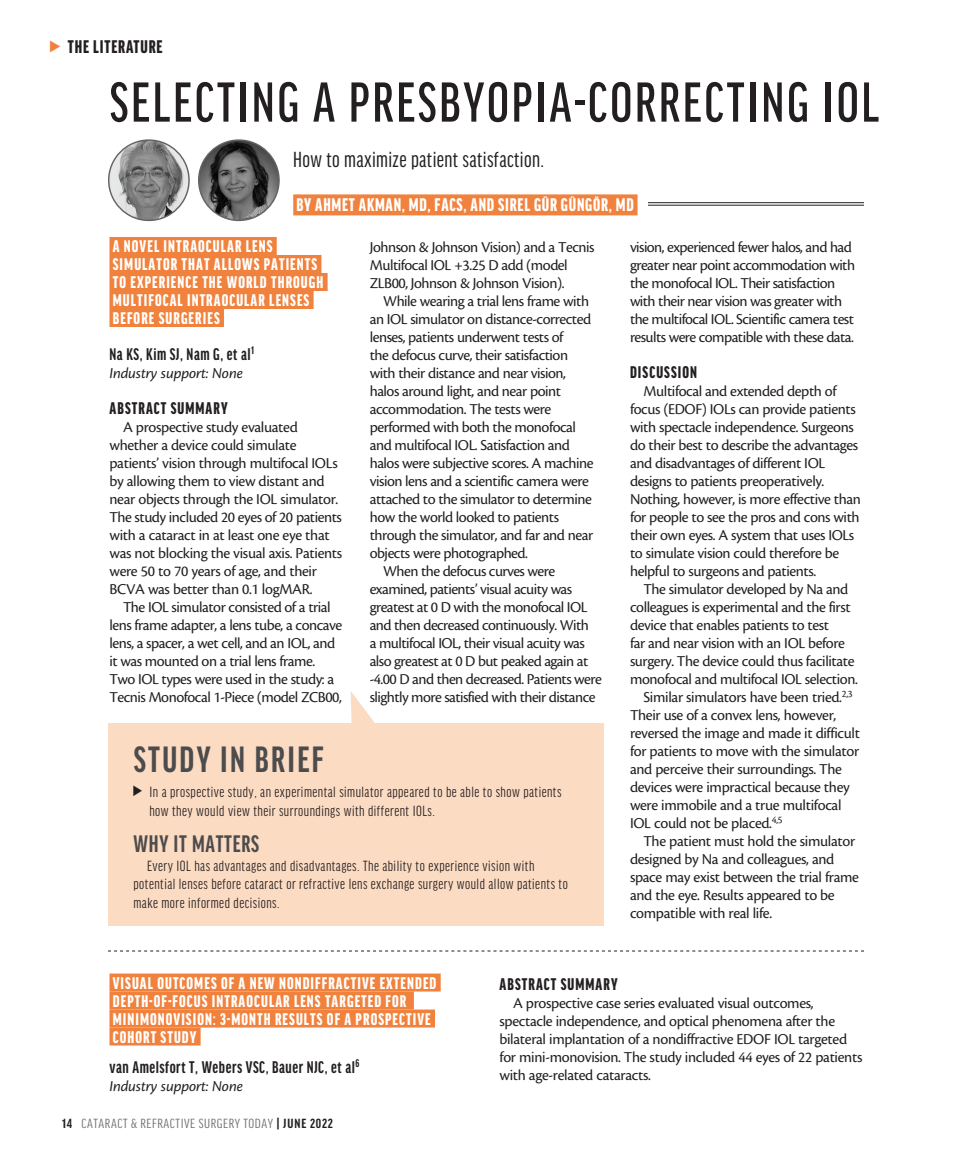
<style>
.page{position:relative;width:972px;height:1161px;background:#fff}
.page>*{position:absolute;margin:0;border:0;box-sizing:border-box;transform-origin:0 0}
.headline{font:500 extra-condensed 60px "Good Headline Pro";letter-spacing:.045em;color:#231f20}
.study_in_brief_heade{font:700 extra-condensed 39px "Good Headline Pro";letter-spacing:.06em;color:#4d4c4c}
.study_in_brief_subhe{font:700 extra-condensed 25.5px "Good Headline Pro";letter-spacing:.03em;color:#4d4c4c}
.deck{font:23.25px "Good Headline Pro X Cond News";letter-spacing:.015em;color:#231f20}
.author{font:900 extra-condensed 19.5px "Good Headline Pro";letter-spacing:.04em;color:#fff}
.t1{font:900 extra-condensed 19.5px "Good Headline Pro";letter-spacing:.045em;color:#231f20}
.subhead{font:900 extra-condensed 18px/18px "Good Headline Pro";letter-spacing:.06em;color:#fff}
.Subhead_2{font:700 extra-condensed 18px "Good Headline Pro";letter-spacing:.03em;color:#231f20}
.subhead_alternate{font:900 extra-condensed 18px "Good Headline Pro";letter-spacing:.06em;color:#231f20}
.body{font:15.75px/18px "Cronos Pro";letter-spacing:-.025em;color:#231f20}
.study_in_brief_body{font:extra-condensed 15.75px/18.8px "Good Headline Pro";letter-spacing:.03em;color:#231f20}
.body-2{font:italic 15.75px "Cronos Pro";letter-spacing:-.01em;color:#231f20}
.t2{font:extra-condensed 14.1px "Good Headline Pro";letter-spacing:.035em;color:#6c6d70;scale:1.11 1}
.s1{font-weight:700;color:#231f20}
</style>
<div class="page">
<div style="left:293px;top:194px;width:345px;height:21px;background:#f1823d"></div>
<div style="left:110px;top:237px;width:167px;height:18px;background:#f1823d"></div>
<div style="left:110px;top:255px;width:211px;height:18px;background:#f1823d"></div>
<div style="left:110px;top:273px;width:218px;height:18px;background:#f1823d"></div>
<div style="left:110px;top:291px;width:204px;height:18px;background:#f1823d"></div>
<div style="left:110px;top:309px;width:114px;height:18px;background:#f1823d"></div>
<div style="left:108px;top:723px;width:496px;height:202px;background:#fcdbc3"></div>
<svg style="left:351px;top:691px;width:67px;height:90px"></svg>
<img style="left:199px;top:140px;width:80px;height:80px;border-radius:40px">
<div style="left:198px;top:139px;width:82px;height:82px;border:1px solid #636366;border-radius:50%"></div>
<hr style="left:648px;top:202px;width:216px;height:1px;background:#231f20">
<hr style="left:648px;top:205px;width:216px;height:1px;background:#231f20">
<img style="left:109px;top:140px;width:80px;height:80px;border-radius:40px">
<div style="left:108px;top:139px;width:82px;height:82px;border:1px solid #636366;border-radius:50%"></div>
<svg style="left:108px;top:951px;width:756px;height:1px"></svg>
<div style="left:110px;top:974px;width:331px;height:18px;background:#f1823d"></div>
<div style="left:110px;top:992px;width:304px;height:18px;background:#f1823d"></div>
<div style="left:110px;top:1010px;width:325px;height:18px;background:#f1823d"></div>
<div style="left:110px;top:1028px;width:91px;height:18px;background:#f1823d"></div>
<svg style="left:134px;top:786px;width:8px;height:11px"></svg>
<p class="t1" style="left:68px;top:37px;width:96px">THE LITERATURE</p>
<p class="headline" style="left:110px;top:73px;width:771px">SELECTING A PRESBYOPIA-CORRECTING IOL</p>
<p class="deck" style="left:293px;top:148px;width:252px">How to maximize patient satisfaction.</p>
<p class="author" style="left:296px;top:195px;width:339px">BY AHMET AKMAN, MD, FACS, AND SIREL GÜR GÜNGÖR, MD</p>
<p class="subhead" style="left:113px;top:237px;width:212px">A NOVEL INTRAOCULAR LENS<br>SIMULATOR THAT ALLOWS PATIENTS<br>TO EXPERIENCE THE WORLD THROUGH<br>MULTIFOCAL INTRAOCULAR LENSES<br>BEFORE SURGERIES</p>
<p class="Subhead_2" style="left:110px;top:345px;width:146px">Na KS, Kim SJ, Nam G, et al<sup>1</sup></p>
<p class="body-2" style="left:110px;top:364px;width:135px">Industry support: None</p>
<p class="subhead_alternate" style="left:110px;top:399px;width:119px">ABSTRACT SUMMARY</p>
<p class="body" style="left:110px;top:418px;width:234px;text-indent:14px">A prospective study evaluated whether a device could simulate patients’ vision through multifocal IOLs by allowing them to view distant and near objects through the IOL simulator.<br>The study included 20 eyes of 20 patients with a cataract in at least one eye that was not blocking the visual axis. Patients were 50 to 70 years of age, and their BCVA was better than 0.1 logMAR.</p>
<p class="body" style="left:110px;top:598px;width:234px;text-indent:14px">The IOL simulator consisted of a trial lens frame adapter, a lens tube, a concave lens, a spacer, a wet cell, and an IOL, and it was mounted on a trial lens frame.<br>Two IOL types were used in the study: a Tecnis Monofocal 1-Piece (model ZCB00,</p>
<p class="body" style="left:370px;top:238px;width:226px">Johnson &amp; Johnson Vision) and a Tecnis<br>Multifocal IOL +3.25 D add (model<br>ZLB00, Johnson &amp; Johnson Vision).</p>
<p class="body" style="left:370px;top:292px;width:225px;text-indent:14px">While wearing a trial lens frame with an IOL simulator on distance-corrected lenses, patients underwent tests of<br>the defocus curve, their satisfaction with their distance and near vision, halos around light, and near point accommodation. The tests were performed with both the monofocal and multifocal IOL. Satisfaction and halos were subjective scores. A machine vision lens and a scientific camera were attached to the simulator to determine how the world looked to patients through the simulator, and far and near objects were photographed.</p>
<p class="body" style="left:370px;top:562px;width:234px;text-indent:14px">When the defocus curves were examined, patients’ visual acuity was greatest at 0 D with the monofocal IOL and then decreased continuously. With<br>a multifocal IOL, their visual acuity was also greatest at 0 D but peaked again at -4.00 D and then decreased. Patients were slightly more satisfied with their distance</p>
<p class="body" style="left:630px;top:238px;width:227px">vision, experienced fewer halos, and had greater near point accommodation with the monofocal IOL. Their satisfaction with their near vision was greater with the multifocal IOL. Scientific camera test results were compatible with these data.</p>
<p class="subhead_alternate" style="left:630px;top:363px;width:68px">DISCUSSION</p>
<p class="body" style="left:630px;top:382px;width:233px;text-indent:14px">Multifocal and extended depth of focus (EDOF) IOLs can provide patients with spectacle independence. Surgeons do their best to describe the advantages and disadvantages of different IOL designs to patients preoperatively.<br>Nothing, however, is more effective than for people to see the pros and cons with their own eyes. A system that uses IOLs to simulate vision could therefore be helpful to surgeons and patients.</p>
<p class="body" style="left:630px;top:580px;width:229px;text-indent:14px">The simulator developed by Na and colleagues is experimental and the first device that enables patients to test<br>far and near vision with an IOL before surgery. The device could thus facilitate monofocal and multifocal IOL selection.</p>
<p class="body" style="left:630px;top:688px;width:232px;text-indent:14px">Similar simulators have been tried.<sup>2,3<br></sup>Their use of a convex lens, however, reversed the image and made it difficult for patients to move with the simulator and perceive their surroundings. The devices were impractical because they were immobile and a true multifocal IOL could not be placed.<sup>4,5</sup></p>
<p class="body" style="left:630px;top:832px;width:231px;text-indent:14px">The patient must hold the simulator designed by Na and colleagues, and space may exist between the trial frame and the eye. Results appeared to be compatible with real life.</p>
<p class="study_in_brief_heade" style="left:134px;top:740px;width:192px">STUDY IN BRIEF</p>
<p class="study_in_brief_body" style="left:149px;top:783px;width:414px">In a prospective study, an experimental simulator appeared to be able to show patients how they would view their surroundings with different IOLs.</p>
<p class="study_in_brief_subhe" style="left:134px;top:831px;width:127px">WHY IT MATTERS</p>
<p class="study_in_brief_body" style="left:134px;top:856px;width:436px;text-indent:14px">Every IOL has advantages and disadvantages. The ability to experience vision with potential lenses before cataract or refractive lens exchange surgery would allow patients to make more informed decisions.</p>
<p class="subhead" style="left:113px;top:974px;width:325px">VISUAL OUTCOMES OF A NEW NONDIFFRACTIVE EXTENDED DEPTH-OF-FOCUS INTRAOCULAR LENS TARGETED FOR MINIMONOVISION: 3-MONTH RESULTS OF A PROSPECTIVE COHORT STUDY</p>
<p class="Subhead_2" style="left:110px;top:1058px;width:251px">van Amelsfort T, Webers VSC, Bauer NJC, et al<sup>6</sup></p>
<p class="body-2" style="left:110px;top:1077px;width:135px">Industry support: None</p>
<p class="t2" style="left:62px;top:1117px;width:246px"><span class="s1">14</span> CATARACT &amp; REFRACTIVE SURGERY TODAY <span class="s1">| JUNE 2022</span></p>
<p class="subhead_alternate" style="left:500px;top:975px;width:119px">ABSTRACT SUMMARY</p>
<p class="body" style="left:500px;top:994px;width:364px;text-indent:14px">A prospective case series evaluated visual outcomes, spectacle independence, and optical phenomena after the bilateral implantation of a nondiffractive EDOF IOL targeted for mini-monovision. The study included 44 eyes of 22 patients with age-related cataracts.</p>
</div>
